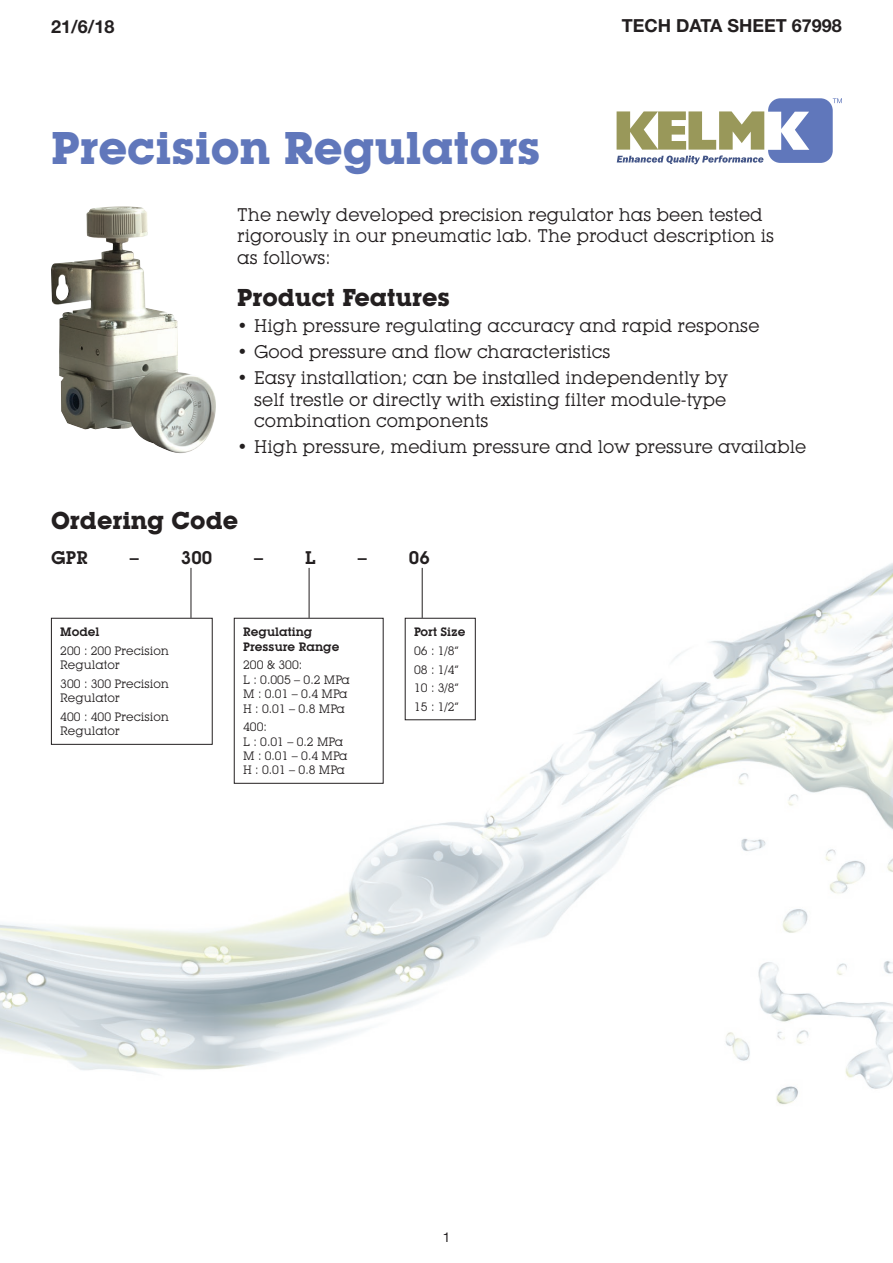
<style>
.page{position:relative;width:893px;height:1263px;background:#fff}
.page>*{position:absolute;margin:0;border:0;box-sizing:border-box;transform-origin:0 0}
.t1{font:700 45px "Lubalin Graph IT Cby BT";color:#6077bb}
.t2{font:700 24px "Lubalin Graph IT Cby BT";color:#231f20}
.t3{font:18px/21.6px "Lubalin Graph IT Cby BT";color:#231f20}
.t4{font:700 18px "Helvetica Neue";color:#231f20}
.t5{font:600 18px "Lubalin Graph IT Cby BT";color:#231f20}
.t6{font:13.5px "Helvetica Neue";color:#231f20}
.t7{font:12px/14.4px "Lubalin Graph IT Cby BT";color:#231f20}
.t8{font:600 12px/14.4px "Lubalin Graph IT Cby BT";color:#231f20}
</style>
<div class="page">
<img style="left:0;top:563px;width:893px;height:542px">
<svg style="left:617px;top:98px;width:225px;height:66px"></svg>
<div style="left:51px;top:618px;width:161px;height:126px;background:#fff"></div>
<div style="left:51px;top:618px;width:162px;height:127px;border:1px solid #231f20"></div>
<div style="left:234px;top:618px;width:149px;height:165px;background:#fff"></div>
<div style="left:234px;top:618px;width:150px;height:166px;border:1px solid #231f20"></div>
<div style="left:405px;top:618px;width:70px;height:102px;background:#fff"></div>
<div style="left:405px;top:618px;width:71px;height:102px;border:1px solid #231f20"></div>
<img style="left:51px;top:206px;width:165px;height:247px">
<hr style="left:191px;top:568px;width:1px;height:50px;background:#231f20">
<hr style="left:309px;top:568px;width:1px;height:50px;background:#231f20">
<hr style="left:422px;top:568px;width:1px;height:50px;background:#231f20">
<p class="t4" style="left:51px;top:15px;width:65px">21/6/18</p>
<p class="t4" style="left:622px;top:14px;width:222px">TECH DATA SHEET 67998</p>
<h1 class="t1" style="left:51px;top:121px;width:491px">Precision Regulators</h1>
<p class="t3" style="left:237px;top:203px;width:538px">The newly developed precision regulator has been tested rigorously in our pneumatic lab. The product description is as follows:</p>
<h2 class="t2" style="left:237px;top:283px;width:214px">Product Features</h2>
<p class="t3" style="left:237px;top:315px;width:524px">• High pressure regulating accuracy and rapid response</p>
<p class="t3" style="left:237px;top:341px;width:375px">• Good pressure and flow characteristics</p>
<p class="t3" style="left:254px;top:367px;width:475px;text-align:justify;text-indent:-17px">• Easy installation; can be installed independently by self trestle or directly with existing filter module-type combination components</p>
<p class="t3" style="left:237px;top:436px;width:570px">• High pressure, medium pressure and low pressure available</p>
<h2 class="t2" style="left:51px;top:505px;width:189px">Ordering Code</h2>
<p class="t5" style="left:51px;top:546px;width:39px">GPR</p>
<p class="t5" style="left:130px;top:546px;width:84px">– 300</p>
<p class="t5" style="left:254px;top:546px;width:63px">– L</p>
<p class="t5" style="left:358px;top:546px;width:73px">– 06</p>
<p class="t8" style="left:60px;top:625px;width:41px">Model</p>
<p class="t7" style="left:60px;top:643px;width:110px">200 : 200 Precision<br>Regulator</p>
<p class="t7" style="left:60px;top:676px;width:110px">300 : 300 Precision<br>Regulator</p>
<p class="t7" style="left:60px;top:709px;width:110px">400 : 400 Precision<br>Regulator</p>
<p class="t8" style="left:243px;top:625px;width:98px">Regulating<br>Pressure Range</p>
<p class="t7" style="left:243px;top:658px;width:108px">200 &amp; 300:<br>L : 0.005 – 0.2 MPa<br>M : 0.01 – 0.4 MPa<br>H : 0.01 – 0.8 MPa</p>
<p class="t7" style="left:243px;top:720px;width:106px">400:<br>L : 0.01 – 0.2 MPa<br>M : 0.01 – 0.4 MPa<br>H : 0.01 – 0.8 MPa</p>
<p class="t8" style="left:414px;top:625px;width:53px">Port Size</p>
<p class="t7" style="left:414px;top:641px;width:46px;line-height:18.6px;text-align:justify">06 : 1/8” 08 : 1/4” 10 : 3/8” 15 : 1/2”</p>
<p class="t6" style="left:443px;top:1227px;width:9px">1</p>
</div>
